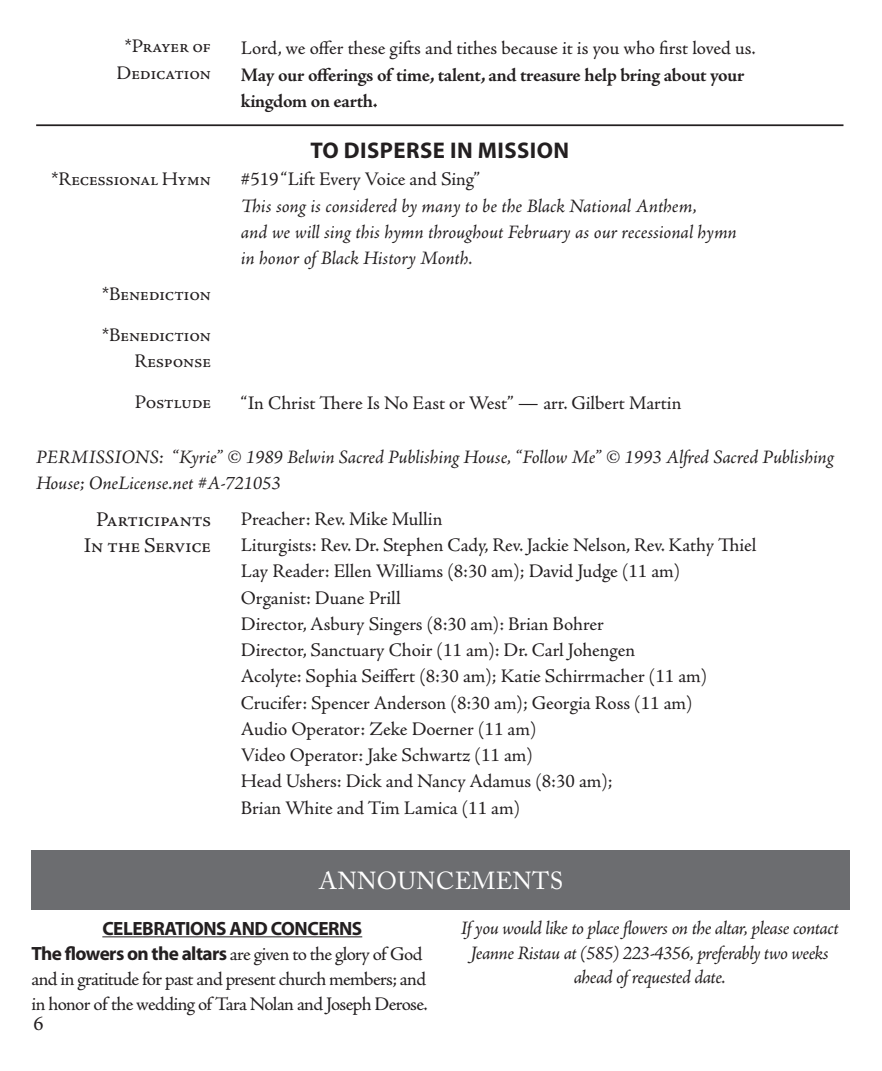
<style>
.page{position:relative;width:882px;height:1071px;background:#fff}
.page>*{position:absolute;margin:0;border:0;box-sizing:border-box;transform-origin:0 0}
.Main_Heading{font:24.5px "Adobe Caslon Pro";letter-spacing:.015em;color:#fff}
.t1{font:700 22.75px "Myriad Pro";letter-spacing:.02em;color:#231f20}
.Hymn{font:21px "Adobe Jenson Pro";letter-spacing:-.02em;color:#231f20}
.t2{font:21px "Minion Pro";color:#231f20}
.Body_text{font:19.25px "Adobe Jenson Pro";letter-spacing:-.005em;color:#231f20}
.Annoucement_body_tex{font:italic 19.25px/26.2px "Adobe Jenson Pro";letter-spacing:-.015em;color:#231f20}
.Body_text-2{font:19.25px/24.8px "Adobe Jenson Pro";letter-spacing:-.035em;color:#231f20}
.Hymn-2{font:italic 19.25px/26.2px "Adobe Jenson Pro";letter-spacing:-.01em;color:#231f20}
.Hymn-3{font:19.25px/26.2px "Adobe Jenson Pro";letter-spacing:-.02em;color:#231f20;text-align:center}
.Body_text-3{font:700 19.25px/26.2px "Adobe Jenson Pro";letter-spacing:-.015em;color:#231f20}
.Body_text-4{font:19.25px/26.2px "Adobe Jenson Pro";letter-spacing:-.025em;color:#231f20}
.Annoucement_body_tex-2{font:700 19.25px "Myriad Pro";letter-spacing:-.025em;color:#231f20}
.s1{font-size:21px}
.s2{font-family:"Myriad Pro";font-weight:700}
</style>
<div class="page">
<hr style="left:36px;top:124px;width:807px;height:2px;background:#231f20">
<hr style="left:102px;top:936px;width:260px;height:1px;background:#231f20">
<div style="left:32px;top:850px;width:818px;height:59px;background:#6c6d70"></div>
<p class="Hymn-3" style="left:117px;top:34px;width:96px">*Prayer of<br>Dedication</p>
<p class="Body_text" style="left:241px;top:37px;width:516px">Lord, we offer these gifts and tithes because it is you who first loved us.</p>
<p class="Body_text-3" style="left:241px;top:62px;width:505px">May our offerings of time, talent, and treasure help bring about your kingdom on earth.</p>
<p class="t1" style="left:310px;top:135px;width:260px">TO DISPERSE IN MISSION</p>
<p class="Hymn-3" style="left:51px;top:167px;width:161px">*Recessional Hymn</p>
<p class="Body_text" style="left:241px;top:169px;width:241px">#519 “Lift Every Voice and Sing”</p>
<p class="Annoucement_body_tex" style="left:241px;top:194px;width:498px">This song is considered by many to be the Black National Anthem,<br>and we will sing this hymn throughout February as our recessional hymn in honor of Black History Month.</p>
<p class="Hymn-3" style="left:102px;top:281px;width:111px">*Benediction</p>
<p class="Hymn-3" style="left:102px;top:322px;width:111px;text-align:right">*Benediction<br>Response</p>
<p class="Hymn-3" style="left:135px;top:389px;width:78px">Postlude</p>
<p class="Body_text" style="left:241px;top:392px;width:442px">“In Christ There Is No East or West” <span class="s1">—</span> arr. Gilbert Martin</p>
<p class="Hymn-2" style="left:36px;top:445px;width:799px">PERMISSIONS: “Kyrie” © 1989 Belwin Sacred Publishing House, “Follow Me” © 1993 Alfred Sacred Publishing<br>House; OneLicense.net #A-721053</p>
<p class="Hymn" style="left:96px;top:508px;width:116px">Participants</p>
<p class="Hymn" style="left:84px;top:534px;width:129px">In the Service</p>
<p class="Body_text" style="left:241px;top:508px;width:203px">Preacher: Rev. Mike Mullin</p>
<p class="Body_text" style="left:241px;top:534px;width:517px">Liturgists: Rev. Dr. Stephen Cady, Rev. Jackie Nelson, Rev. Kathy Thiel</p>
<p class="Body_text" style="left:241px;top:560px;width:441px">Lay Reader: Ellen Williams (8:30 am); David Judge (11 am)</p>
<p class="Body_text" style="left:241px;top:587px;width:161px">Organist: Duane Prill</p>
<p class="Body_text" style="left:241px;top:613px;width:365px">Director, Asbury Singers (8:30 am): Brian Bohrer</p>
<p class="Body_text" style="left:241px;top:639px;width:396px">Director, Sanctuary Choir (11 am): Dr. Carl Johengen</p>
<p class="Body_text" style="left:241px;top:665px;width:468px">Acolyte: Sophia Seiffert (8:30 am); Katie Schirrmacher (11 am)</p>
<p class="Body_text" style="left:241px;top:692px;width:453px">Crucifer: Spencer Anderson (8:30 am); Georgia Ross (11 am)</p>
<p class="Body_text" style="left:241px;top:718px;width:297px">Audio Operator: Zeke Doerner (11 am)</p>
<p class="Body_text" style="left:241px;top:744px;width:293px">Video Operator: Jake Schwartz (11 am)</p>
<p class="Body_text-4" style="left:241px;top:769px;width:373px">Head Ushers: Dick and Nancy Adamus (8:30 am);<br>Brian White and Tim Lamica (11 am)</p>
<p class="Main_Heading" style="left:319px;top:866px;width:246px">ANNOUNCEMENTS</p>
<p class="Annoucement_body_tex-2" style="left:102px;top:916px;width:261px">CELEBRATIONS AND CONCERNS</p>
<p class="Body_text-2" style="left:32px;top:942px;width:398px"><span class="s2">The flowers on the altars</span> are given to the glory of God and in gratitude for past and present church members; and in honor of the wedding of Tara Nolan and Joseph Derose.</p>
<p class="t2" style="left:33px;top:1010px;width:12px">6</p>
<p class="Annoucement_body_tex" style="left:461px;top:917px;width:379px;line-height:24.5px;text-align:center">If you would like to place flowers on the altar, please contact<br>Jeanne Ristau at (585) 223-4356, preferably two weeks ahead of requested date.</p>
</div>
